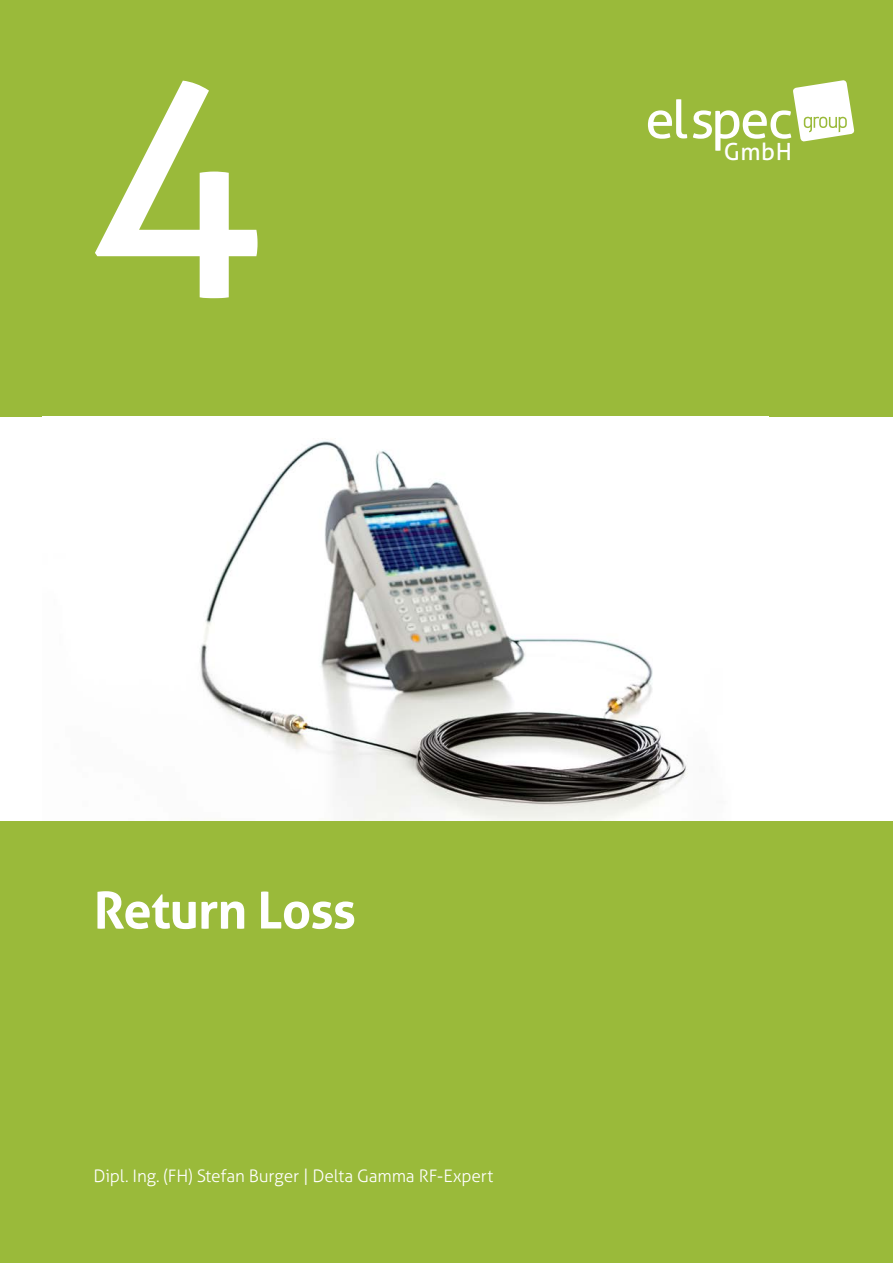
<style>
.page{position:relative;width:893px;height:1263px;background:#9aba3a}
.page>*{position:absolute;margin:0;border:0;box-sizing:border-box;transform-origin:0 0}
.t1{font:300px "Aller";color:#fff}
.t2{font:52.8px "Aller";letter-spacing:-.04em;color:#fff}
.t3{font:700 51px "Aller";letter-spacing:-.02em;color:#fff}
.t4{font:23.7px "Aller";color:#fff}
.t5{font:300 17.25px "Aller";letter-spacing:-.01em;color:#fff}
</style>
<div class="page">
<div style="left:0;top:417px;width:893px;height:404px;background:#fff"></div>
<img style="left:200px;top:441px;width:488px;height:380px">
<svg style="left:793px;top:80px;width:62px;height:62px"></svg>
<h1 class="t1" style="left:85px;top:-9px;width:181px">4</h1>
<h2 class="t2" style="left:645px;top:87px;width:149px">elspec</h2>
<h3 class="t4" style="left:724px;top:137px;width:70px">GmbH</h3>
<h3 class="t3" style="left:94px;top:879px;width:264px">Return Loss</h3>
<p class="t5" style="left:94px;top:1166px;width:401px">Dipl. Ing. (FH) Stefan Burger | Delta Gamma RF-Expert</p>
</div>
